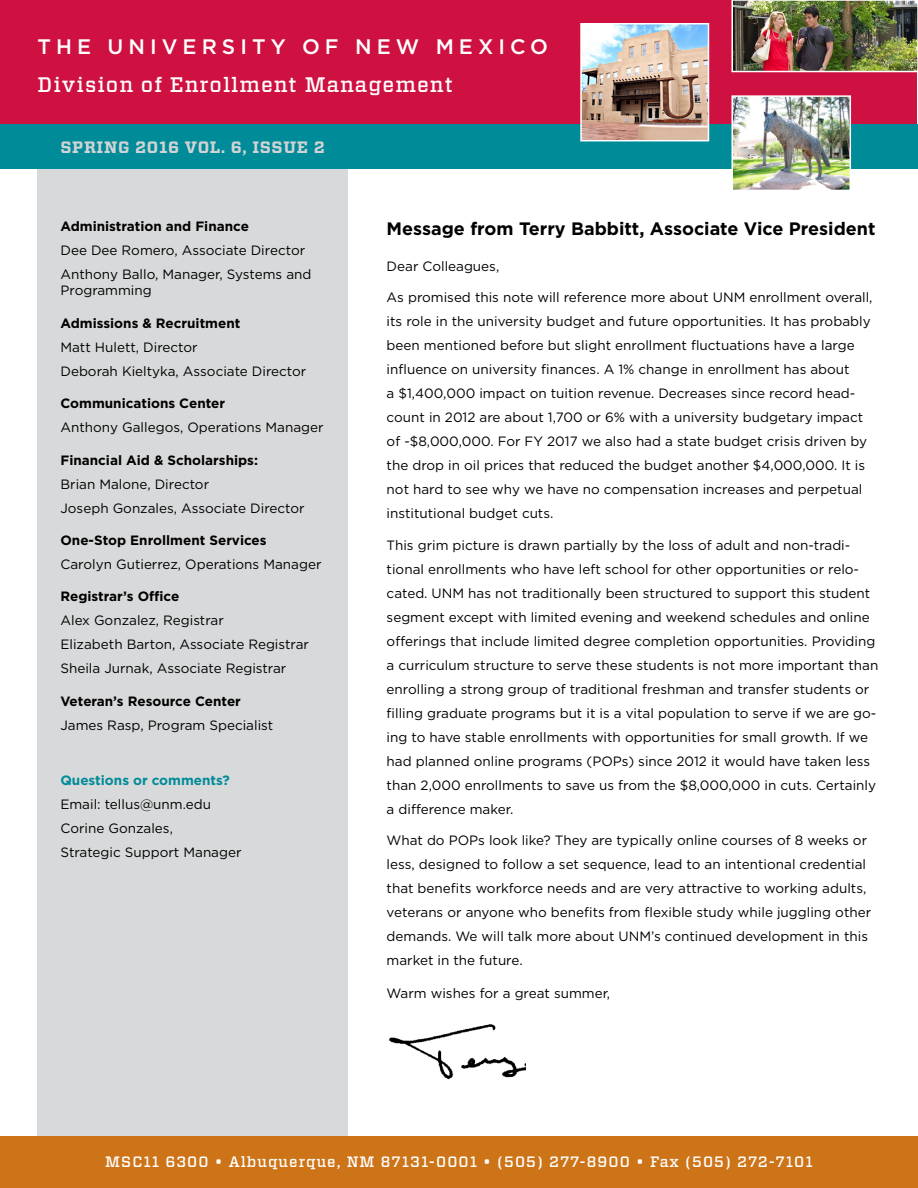
<style>
.page{position:relative;width:918px;height:1188px;background:#fff}
.page>*{position:absolute;margin:0;border:0;box-sizing:border-box;transform-origin:0 0}
.t1{font:500 21px "Vitesse";letter-spacing:.05em;color:#fff}
.t2{font:500 21px "Gotham";letter-spacing:.24em;color:#fff}
.t3{font:700 18px "Gotham";color:#000}
.t4{font:700 16.5px "Vitesse";letter-spacing:.04em;color:#d1d3d4}
.t5{font:500 15px "Vitesse";letter-spacing:.07em;color:#fff}
.t6{font:13.5px/24px "Gotham";color:#000}
.t7{font:700 13.5px "Gotham";color:#000}
.t8{font:700 13.5px "Gotham";color:#008b99}
</style>
<div class="page">
<div style="left:0;top:1136px;width:918px;height:52px;background:#ce7418"></div>
<div style="left:38px;top:168px;width:310px;height:968px;background:#d8d9da"></div>
<img style="left:389px;top:1024px;width:137px;height:56px">
<div style="left:0;top:124px;width:918px;height:44px;background:#008b99"></div>
<div style="left:1px;top:1px;width:916px;height:123px;background:#ce1141"></div>
<img style="left:734px;top:3px;width:181px;height:66px">
<div style="left:731px;top:0;width:187px;height:72px;border:2px solid #fff"></div>
<img style="left:583px;top:26px;width:123px;height:112px">
<div style="left:580px;top:23px;width:129px;height:118px;border:2px solid #fff"></div>
<img style="left:734px;top:98px;width:114px;height:90px">
<div style="left:731px;top:95px;width:120px;height:96px;border:2px solid #fff"></div>
<h1 class="t2" style="left:38px;top:33px;width:512px">THE UNIVERSITY OF NEW MEXICO</h1>
<h1 class="t1" style="left:38px;top:71px;width:417px">Division of Enrollment Management</h1>
<p class="t4" style="left:60px;top:136px;width:266px">SPRING 2016 VOL. 6, ISSUE 2</p>
<p class="t7" style="left:60px;top:217px;width:190px">Administration and Finance</p>
<p class="t6" style="left:60px;top:238px;width:252px">Dee Dee Romero, Associate Director<br>Anthony Ballo, Manager, Systems and</p>
<p class="t6" style="left:60px;top:278px;width:93px">Programming</p>
<p class="t7" style="left:60px;top:314px;width:181px">Admissions &amp; Recruitment</p>
<p class="t6" style="left:60px;top:335px;width:247px">Matt Hulett, Director<br>Deborah Kieltyka, Associate Director</p>
<p class="t7" style="left:60px;top:395px;width:166px">Communications Center</p>
<p class="t6" style="left:60px;top:415px;width:265px">Anthony Gallegos, Operations Manager</p>
<p class="t7" style="left:60px;top:451px;width:199px">Financial Aid &amp; Scholarships:</p>
<p class="t6" style="left:60px;top:472px;width:246px">Brian Malone, Director<br>Joseph Gonzales, Associate Director</p>
<p class="t7" style="left:60px;top:531px;width:208px">One-Stop Enrollment Services</p>
<p class="t6" style="left:60px;top:552px;width:263px">Carolyn Gutierrez, Operations Manager</p>
<p class="t7" style="left:60px;top:588px;width:120px">Registrar’s Office</p>
<p class="t6" style="left:60px;top:608px;width:250px">Alex Gonzalez, Registrar<br>Elizabeth Barton, Associate Registrar<br>Sheila Jurnak, Associate Registrar</p>
<p class="t7" style="left:60px;top:692px;width:182px">Veteran’s Resource Center</p>
<p class="t6" style="left:60px;top:713px;width:214px">James Rasp, Program Specialist</p>
<p class="t8" style="left:60px;top:771px;width:171px">Questions or comments?</p>
<p class="t6" style="left:60px;top:792px;width:183px">Email: tellus@unm.edu<br>Corine Gonzales,<br>Strategic Support Manager</p>
<h2 class="t3" style="left:387px;top:216px;width:490px">Message from Terry Babbitt, Associate Vice President</h2>
<p class="t6" style="left:387px;top:254px;width:114px">Dear Colleagues,</p>
<p class="t6" style="left:387px;top:285px;width:487px">As promised this note will reference more about UNM enrollment overall, its role in the university budget and future opportunities. It has probably been mentioned before but slight enrollment fluctuations have a large influence on university finances. A 1% change in enrollment has about<br>a $1,400,000 impact on tuition revenue. Decreases since record head&shy;count in 2012 are about 1,700 or 6% with a university budgetary impact of -$8,000,000. For FY 2017 we also had a state budget crisis driven by the drop in oil prices that reduced the budget another $4,000,000. It is not hard to see why we have no compensation increases and perpetual institutional budget cuts.</p>
<p class="t6" style="left:387px;top:533px;width:493px">This grim picture is drawn partially by the loss of adult and non-tradi&shy;tional enrollments who have left school for other opportunities or relo&shy;cated. UNM has not traditionally been structured to support this student segment except with limited evening and weekend schedules and online offerings that include limited degree completion opportunities. Providing a curriculum structure to serve these students is not more important than enrolling a strong group of traditional freshman and transfer students or filling graduate programs but it is a vital population to serve if we are go&shy;ing to have stable enrollments with opportunities for small growth. If we had planned online programs (POPs) since 2012 it would have taken less than 2,000 enrollments to save us from the $8,000,000 in cuts. Certainly a difference maker.</p>
<p class="t6" style="left:387px;top:828px;width:486px">What do POPs look like? They are typically online courses of 8 weeks or less, designed to follow a set sequence, lead to an intentional credential that benefits workforce needs and are very attractive to working adults, veterans or anyone who benefits from flexible study while juggling other demands. We will talk more about UNM’s continued development in this market in the future.</p>
<p class="t6" style="left:387px;top:981px;width:225px">Warm wishes for a great summer,</p>
<p class="t5" style="left:105px;top:1152px;width:709px">MSC11 6300 • Albuquerque, NM 87131-0001 • (505) 277-8900 • Fax (505) 272-7101</p>
</div>
